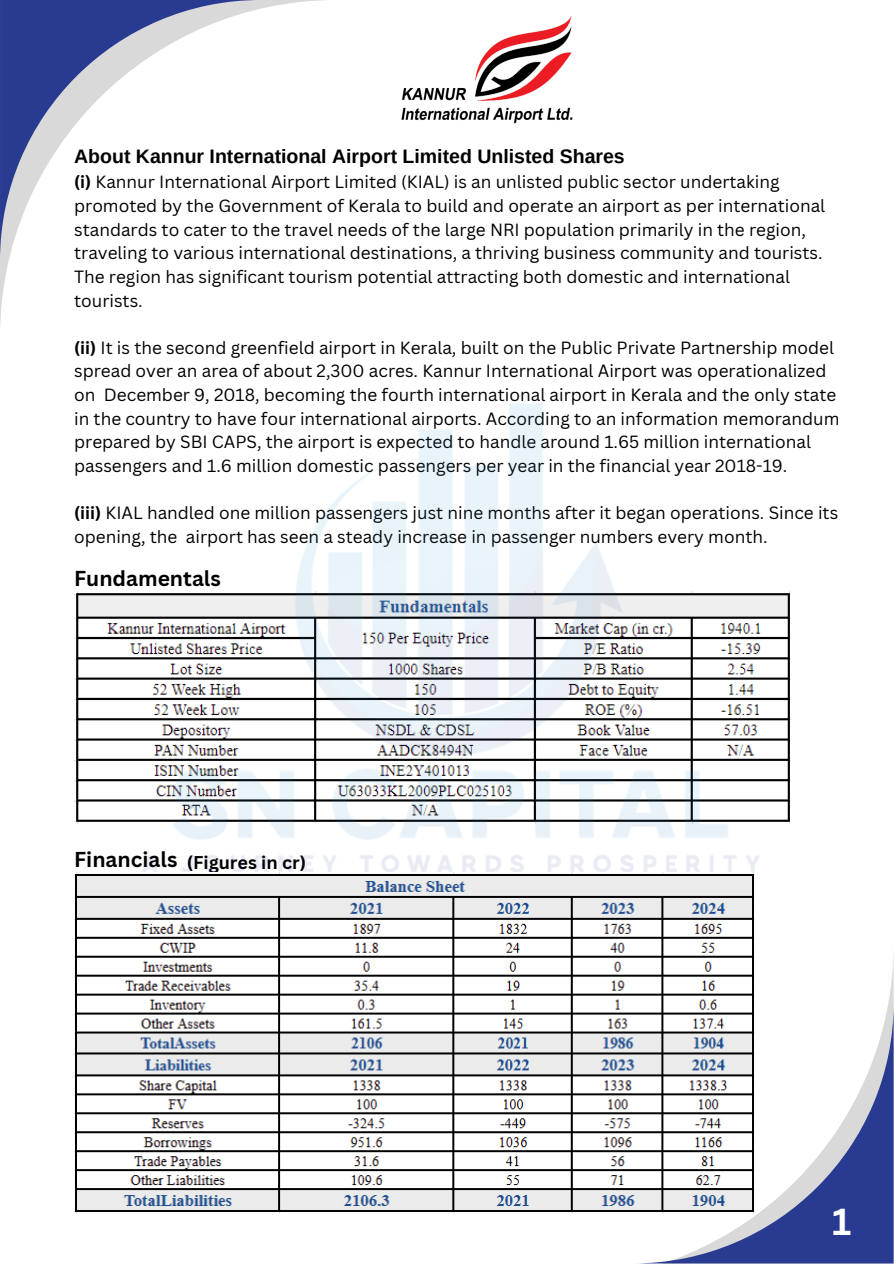
<style>
.page{position:relative;width:894px;height:1264px;background:#fff}
.page>*{position:absolute;margin:0;border:0;box-sizing:border-box;transform-origin:0 0}
.t1{font:700 36.6px "Canva Sans";color:#fff}
.t2{font:700 21px "Canva Sans";color:#000}
.t3{font:700 19.5px "Arimo";color:#000}
.t4{font:700 18px "Canva Sans";color:#000}
.t5{font:17.25px/23.7px "Canva Sans";color:#000}
.s1{font-weight:700}
</style>
<div class="page">
<svg style="left:0;top:0;width:325px;height:325px"></svg>
<svg style="left:0;top:0;width:261px;height:261px"></svg>
<svg style="left:648px;top:1002px;width:245px;height:261px"></svg>
<img style="left:401px;top:15px;width:172px;height:109px">
<img style="left:74px;top:592px;width:29px;height:231px">
<img style="left:103px;top:404px;width:688px;height:494px">
<img style="left:74px;top:872px;width:680px;height:341px">
<h1 class="t3" style="left:74px;top:145px;width:552px">About Kannur International Airport Limited Unlisted Shares</h1>
<p class="t5" style="left:74px;top:170px;width:752px"><span class="s1">(i)</span> Kannur International Airport Limited (KIAL) is an unlisted public sector undertaking promoted by the Government of Kerala to build and operate an airport as per international standards to cater to the travel needs of the large NRI population primarily in the region, traveling to various international destinations, a thriving business community and tourists.<br>The region has significant tourism potential attracting both domestic and international tourists.</p>
<p class="t5" style="left:74px;top:335px;width:766px"><span class="s1">(ii)</span> It is the second greenfield airport in Kerala, built on the Public Private Partnership model spread over an area of about 2,300 acres. Kannur International Airport was operationalized on December 9, 2018, becoming the fourth international airport in Kerala and the only state in the country to have four international airports. According to an information memorandum prepared by SBI CAPS, the airport is expected to handle around 1.65 million international passengers and 1.6 million domestic passengers per year in the financial year 2018-19.</p>
<p class="t5" style="left:74px;top:501px;width:765px"><span class="s1">(iii)</span> KIAL handled one million passengers just nine months after it began operations. Since its opening, the airport has seen a steady increase in passenger numbers every month.</p>
<p class="t2" style="left:74px;top:563px;width:148px">Fundamentals</p>
<p class="t2" style="left:74px;top:844px;width:105px">Financials</p>
<p class="t4" style="left:187px;top:849px;width:121px">(Figures in cr)</p>
<p class="t1" style="left:832px;top:1195px;width:21px">1</p>
</div>
